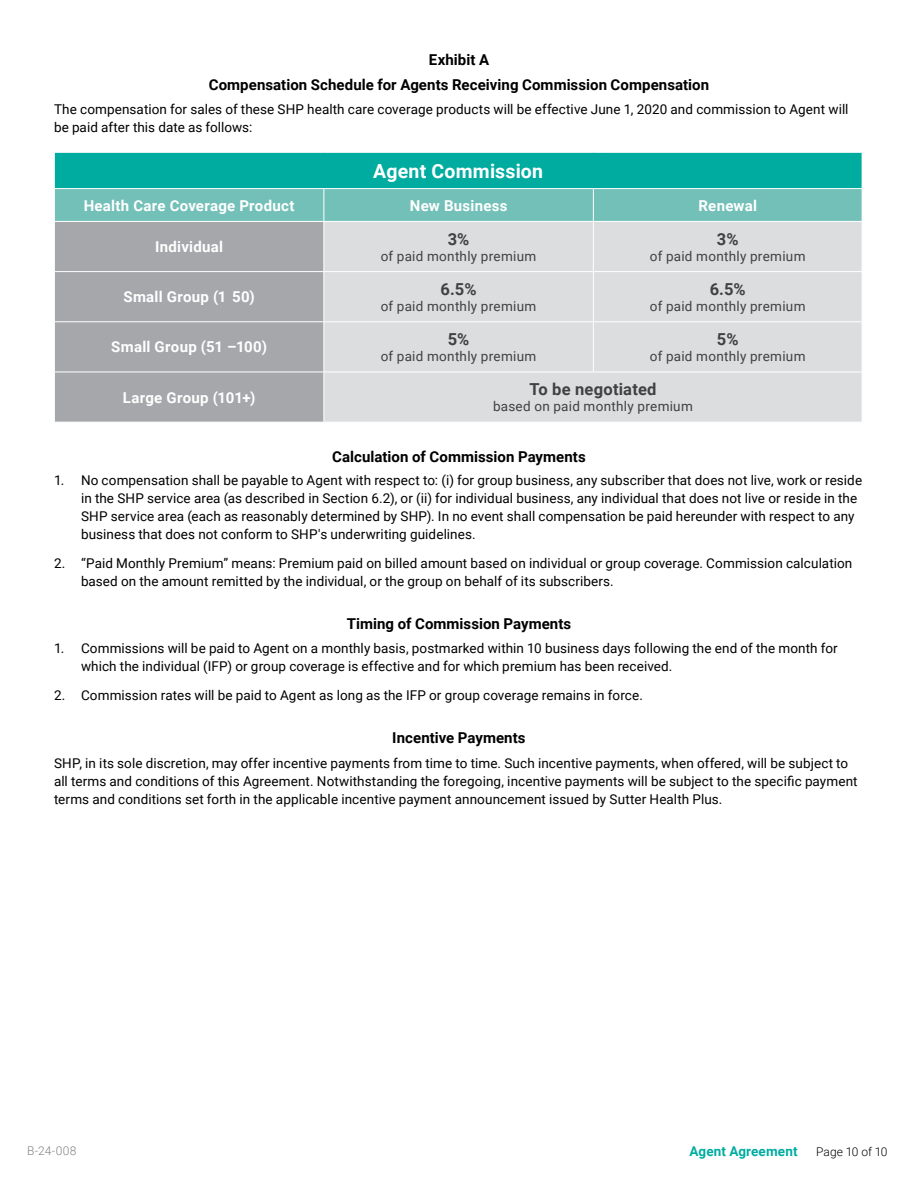
<style>
.page{position:relative;width:918px;height:1188px;background:#fff}
.page>*{position:absolute;margin:0;border:0;box-sizing:border-box;transform-origin:0 0}
.t1{font:700 19.5px "Roboto";letter-spacing:.01em;color:#fff}
.t2{font:700 16.5px "Roboto";letter-spacing:.015em;color:#414042}
.t3{font:700 15px "Roboto";letter-spacing:.005em;color:#000}
.t4{font:700 15px "Roboto";letter-spacing:.02em;color:#fff}
.t5{font:13.5px/18px "Roboto";letter-spacing:.005em;color:#000}
.t6{font:13.5px "Roboto";letter-spacing:.02em;color:#414042}
.t7{font:700 13.5px "Roboto";letter-spacing:.01em;color:#00aca0}
.t8{font:300 12px "Roboto";letter-spacing:-.005em;color:#000}
.t9{font:300 12px "Roboto";color:#808285}
</style>
<div class="page">
<div style="left:54px;top:152px;width:808px;height:37px;background:#00aca0"></div>
<div style="left:55px;top:189px;width:807px;height:32px;background:#73c0b8"></div>
<div style="left:325px;top:222px;width:537px;height:200px;background:#dcddde"></div>
<div style="left:55px;top:222px;width:269px;height:200px;background:#a5a7aa"></div>
<hr style="left:54px;top:152px;width:270px;height:1px;background:#fff">
<hr style="left:54px;top:153px;width:1px;height:35px;background:#fff">
<hr style="left:324px;top:152px;width:269px;height:1px;background:#fff">
<hr style="left:593px;top:152px;width:270px;height:1px;background:#fff">
<hr style="left:324px;top:189px;width:1px;height:32px;background:#fff">
<hr style="left:593px;top:189px;width:1px;height:32px;background:#fff">
<hr style="left:593px;top:222px;width:1px;height:49px;background:#fff">
<hr style="left:54px;top:271px;width:270px;height:1px;background:#fff">
<hr style="left:324px;top:271px;width:269px;height:1px;background:#fff">
<hr style="left:593px;top:271px;width:270px;height:1px;background:#fff">
<hr style="left:593px;top:272px;width:1px;height:49px;background:#fff">
<hr style="left:54px;top:321px;width:270px;height:1px;background:#fff">
<hr style="left:324px;top:321px;width:269px;height:1px;background:#fff">
<hr style="left:593px;top:321px;width:270px;height:1px;background:#fff">
<hr style="left:593px;top:322px;width:1px;height:50px;background:#fff">
<hr style="left:54px;top:372px;width:270px;height:1px;background:#fff">
<hr style="left:54px;top:188px;width:270px;height:1px;background:#fff">
<hr style="left:324px;top:188px;width:269px;height:1px;background:#fff">
<hr style="left:593px;top:188px;width:270px;height:1px;background:#fff">
<hr style="left:324px;top:372px;width:269px;height:1px;background:#fff">
<hr style="left:593px;top:372px;width:270px;height:1px;background:#fff">
<h2 class="t3" style="left:429px;top:49px;width:62px">Exhibit A</h2>
<h3 class="t3" style="left:209px;top:74px;width:502px">Compensation Schedule for Agents Receiving Commission Compensation</h3>
<p class="t5" style="left:54px;top:100px;width:796px">The compensation for sales of these SHP health care coverage products will be effective June 1, 2020 and commission to Agent will be paid after this date as follows:</p>
<p class="t1" style="left:373px;top:157px;width:171px">Agent Commission</p>
<p class="t4" style="left:84px;top:195px;width:212px">Health Care Coverage Product</p>
<p class="t4" style="left:410px;top:195px;width:99px">New Business</p>
<p class="t4" style="left:699px;top:195px;width:60px">Renewal</p>
<p class="t4" style="left:155px;top:236px;width:70px">Individual</p>
<p class="t2" style="left:448px;top:227px;width:23px">3%</p>
<p class="t6" style="left:381px;top:247px;width:157px">of paid monthly premium</p>
<p class="t2" style="left:717px;top:227px;width:23px">3%</p>
<p class="t6" style="left:650px;top:247px;width:157px">of paid monthly premium</p>
<p class="t4" style="left:123px;top:286px;width:133px">Small Group (1 50)</p>
<p class="t4" style="left:111px;top:337px;width:157px">Small Group (51 –100)</p>
<p class="t2" style="left:441px;top:277px;width:38px">6.5%</p>
<p class="t6" style="left:381px;top:297px;width:157px">of paid monthly premium</p>
<p class="t2" style="left:448px;top:328px;width:23px">5%</p>
<p class="t6" style="left:381px;top:347px;width:157px">of paid monthly premium</p>
<p class="t2" style="left:710px;top:277px;width:38px">6.5%</p>
<p class="t6" style="left:650px;top:297px;width:157px">of paid monthly premium</p>
<p class="t2" style="left:717px;top:328px;width:23px">5%</p>
<p class="t6" style="left:650px;top:347px;width:157px">of paid monthly premium</p>
<p class="t4" style="left:123px;top:387px;width:134px">Large Group (101+)</p>
<p class="t2" style="left:529px;top:378px;width:129px">To be negotiated</p>
<p class="t6" style="left:493px;top:397px;width:201px">based on paid monthly premium</p>
<h3 class="t3" style="left:332px;top:446px;width:255px">Calculation of Commission Payments</h3>
<p class="t5" style="left:81px;top:471px;width:783px;text-indent:-27px">1. No compensation shall be payable to Agent with respect to: (i) for group business, any subscriber that does not live, work or reside in the SHP service area (as described in Section 6.2), or (ii) for individual business, any individual that does not live or reside in the SHP service area (each as reasonably determined by SHP). In no event shall compensation be paid hereunder with respect to any business that does not conform to SHP's underwriting guidelines.</p>
<p class="t5" style="left:81px;top:553px;width:773px;text-indent:-27px">2. “Paid Monthly Premium” means: Premium paid on billed amount based on individual or group coverage. Commission calculation based on the amount remitted by the individual, or the group on behalf of its subscribers.</p>
<h3 class="t3" style="left:347px;top:614px;width:226px">Timing of Commission Payments</h3>
<p class="t5" style="left:81px;top:638px;width:758px;text-indent:-27px">1. Commissions will be paid to Agent on a monthly basis, postmarked within 10 business days following the end of the month for which the individual (IFP) or group coverage is effective and for which premium has been received.</p>
<p class="t5" style="left:54px;top:685px;width:590px">2. Commission rates will be paid to Agent as long as the IFP or group coverage remains in force.</p>
<h3 class="t3" style="left:392px;top:727px;width:135px">Incentive Payments</h3>
<p class="t5" style="left:54px;top:754px;width:805px">SHP, in its sole discretion, may offer incentive payments from time to time. Such incentive payments, when offered, will be subject to all terms and conditions of this Agreement. Notwithstanding the foregoing, incentive payments will be subject to the specific payment terms and conditions set forth in the applicable incentive payment announcement issued by Sutter Health Plus.</p>
<p class="t9" style="left:27px;top:1143px;width:51px">B-24-008</p>
<p class="t7" style="left:690px;top:1142px;width:110px">Agent Agreement</p>
<p class="t8" style="left:816px;top:1144px;width:73px">Page 10 of 10</p>
</div>
